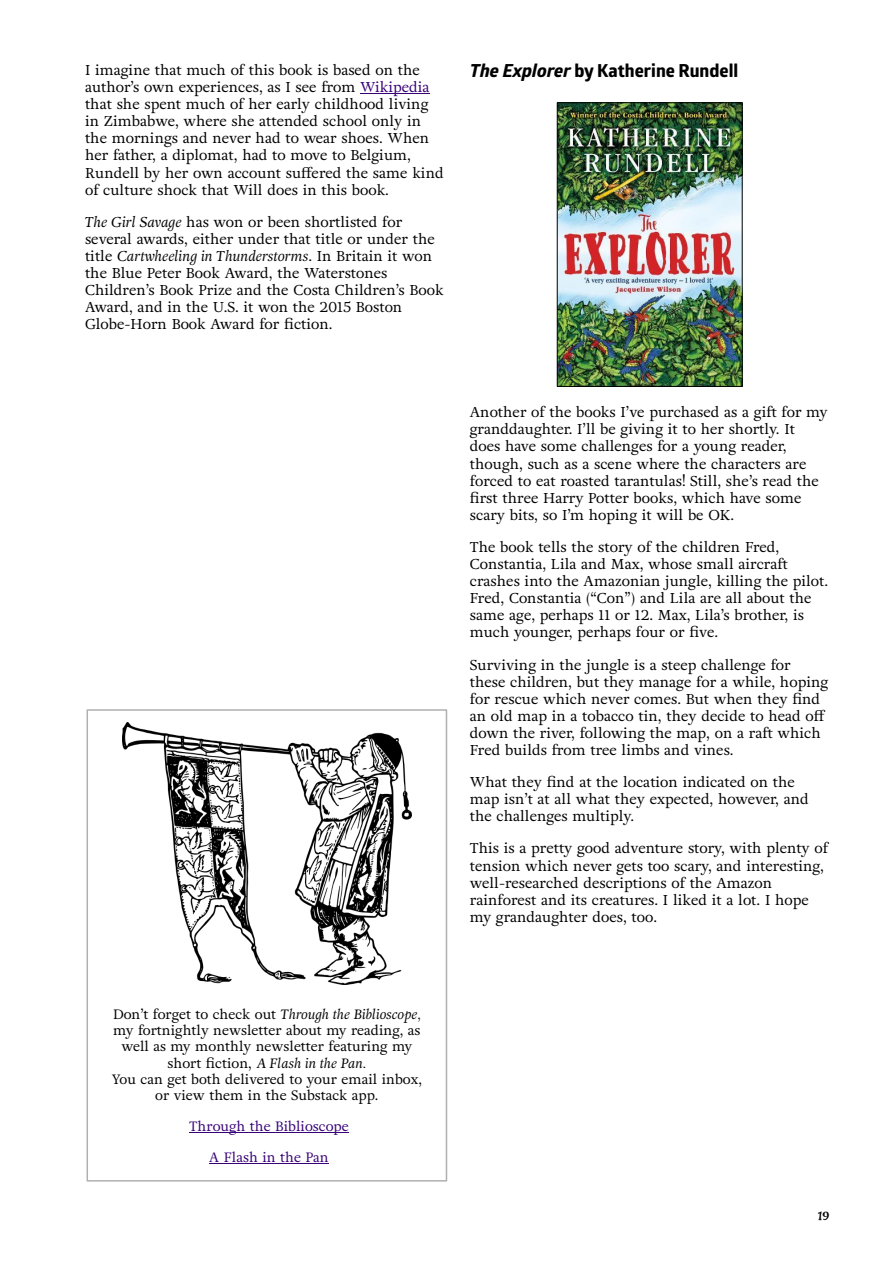
<style>
.page{position:relative;width:893px;height:1263px;background:#fff}
.page>*{position:absolute;margin:0;border:0;box-sizing:border-box;transform-origin:0 0}
.t1{font:700 18px "Globerx";color:#000}
.t2{font:18px "Fairy Tales";color:#000}
.t3{font:14.25px/17.1px "Adriane Text";color:#000}
.t4{font:13.5px/16.2px "Adriane Text";color:#000;text-align:center}
.t5{font:13.5px "Adriane Text";color:#370077}
.s1{color:#370077}
.s2{font-style:italic}
</style>
<div class="page">
<hr style="left:360px;top:93px;width:70px;height:1px;background:#370077">
<div style="left:87px;top:709px;width:360px;height:472px;background:#fff;border:2px solid #b0b0b0"></div>
<hr style="left:189px;top:1132px;width:160px;height:1px;background:#370077">
<hr style="left:209px;top:1163px;width:120px;height:1px;background:#370077">
<img style="left:123px;top:723px;width:288px;height:261px">
<img style="left:559px;top:105px;width:181px;height:280px">
<div style="left:557px;top:103px;width:185px;height:284px;border:1px solid #000"></div>
<p class="t3" style="left:85px;top:63px;width:360px">I imagine that much of this book is based on the author’s own experiences, as I see from <span class="s1">Wikipedia </span>that she spent much of her early childhood living in Zimbabwe, where she attended school only in the mornings and never had to wear shoes. When her father, a diplomat, had to move to Belgium, Rundell by her own account suffered the same kind of culture shock that Will does in this book.</p>
<p class="t3" style="left:85px;top:215px;width:360px"><span class="s2">The Girl Savage</span> has won or been shortlisted for several awards, either under that title or under the title <span class="s2">Cartwheeling in Thunderstorms</span>. In Britain it won the Blue Peter Book Award, the Waterstones Children’s Book Prize and the Costa Children’s Book Award, and in the U.S. it won the 2015 Boston Globe-Horn Book Award for fiction.</p>
<p class="t1" style="left:470px;top:64px;width:270px"><span class="s2">The Explorer</span> by Katherine Rundell</p>
<p class="t3" style="left:470px;top:405px;width:359px">Another of the books I’ve purchased as a gift for my granddaughter. I’ll be giving it to her shortly. It does have some challenges for a young reader, though, such as a scene where the characters are forced to eat roasted tarantulas! Still, she’s read the first three Harry Potter books, which have some scary bits, so I’m hoping it will be OK.</p>
<p class="t3" style="left:470px;top:540px;width:360px">The book tells the story of the children Fred, Constantia, Lila and Max, whose small aircraft crashes into the Amazonian jungle, killing the pilot.<br>Fred, Constantia (“Con”) and Lila are all about the same age, perhaps 11 or 12. Max, Lila’s brother, is much younger, perhaps four or five.</p>
<p class="t3" style="left:470px;top:657px;width:360px">Surviving in the jungle is a steep challenge for these children, but they manage for a while, hoping for rescue which never comes. But when they find an old map in a tobacco tin, they decide to head off down the river, following the map, on a raft which Fred builds from tree limbs and vines.</p>
<p class="t3" style="left:470px;top:775px;width:340px">What they find at the location indicated on the map isn’t at all what they expected, however, and the challenges multiply.</p>
<p class="t3" style="left:470px;top:841px;width:360px">This is a pretty good adventure story, with plenty of tension which never gets too scary, and interesting, well-researched descriptions of the Amazon rainforest and its creatures. I liked it a lot. I hope my grandaughter does, too.</p>
<p class="t4" style="left:112px;top:1007px;width:312px">Don’t forget to check out <span class="s2">Through the Biblioscope, </span>my fortnightly newsletter about my reading, as well as my monthly newsletter featuring my short fiction, <span class="s2">A Flash in the Pan.<br></span>You can get both delivered to your email inbox, or view them in the Substack app.</p>
<p class="t5" style="left:189px;top:1121px;width:161px">Through the Biblioscope</p>
<p class="t5" style="left:209px;top:1152px;width:121px">A Flash in the Pan</p>
<p class="t2" style="left:818px;top:1203px;width:13px">19</p>
</div>
